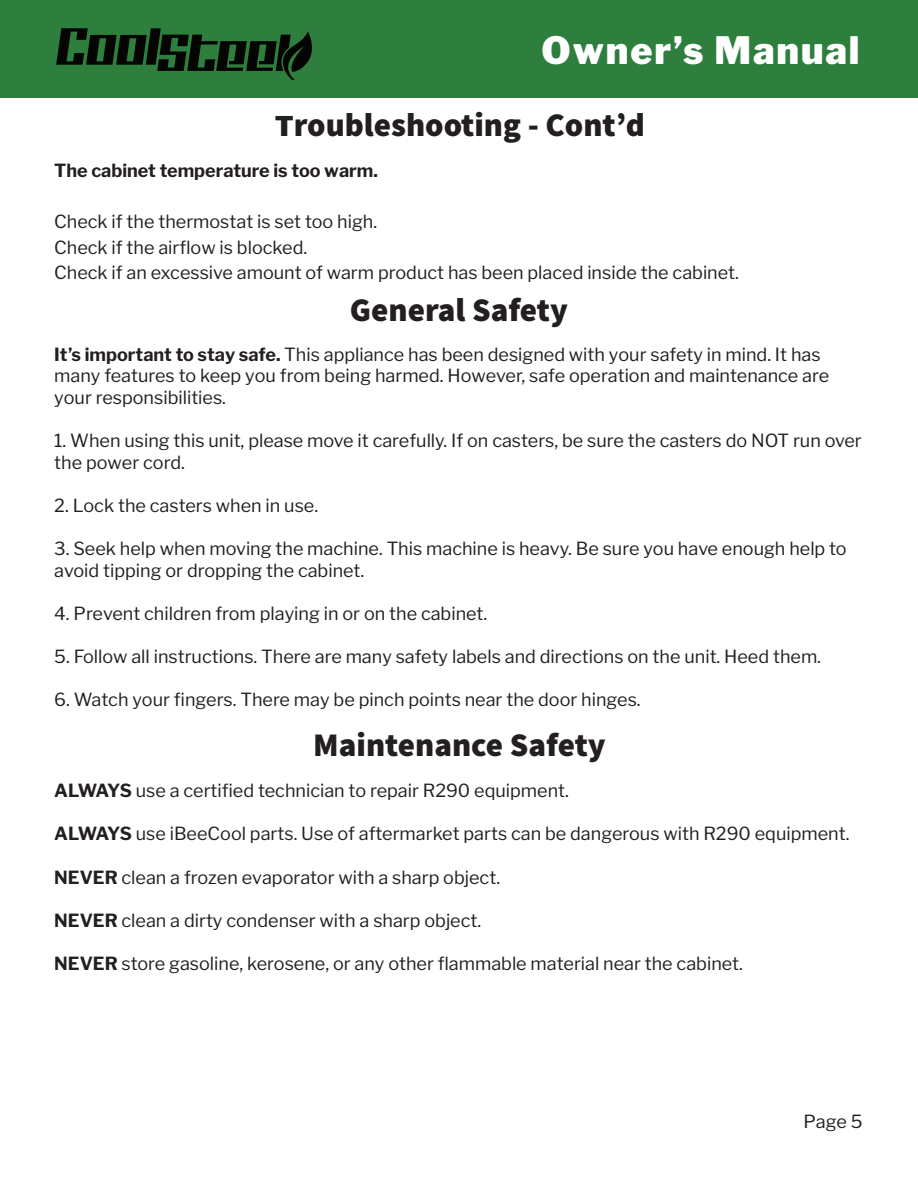
<style>
.page{position:relative;width:918px;height:1188px;background:#fff}
.page>*{position:absolute;margin:0;border:0;box-sizing:border-box;transform-origin:0 0}
.t1{font:900 37.5px "Libre Franklin";letter-spacing:.05em;color:#fff}
.t2{font:900 33px "Source Sans Pro";color:#231f20}
.t3{font:18px/21.6px "Libre Franklin";color:#231f20}
.t4{font:700 18px "Libre Franklin";color:#231f20}
.s1{font-family:"Libre Franklin";font-size:27px}
.s2{font-weight:700}
</style>
<div class="page">
<div style="left:0;top:0;width:918px;height:97px;background:#2e7e3e"></div>
<svg style="left:56px;top:28px;width:256px;height:52px"></svg>
<p class="t1" style="left:542px;top:28px;width:319px">Owner’s Manual</p>
<p class="t2" style="left:275px;top:102px;width:372px"><span class="s1">T</span>roubleshooting - Cont’d</p>
<p class="t4" style="left:54px;top:160px;width:325px">The cabinet temperature is too warm.</p>
<p class="t3" style="left:54px;top:211px;width:324px">Check if the thermostat is set too high.</p>
<p class="t3" style="left:54px;top:236px;width:255px">Check if the airflow is blocked.</p>
<p class="t3" style="left:54px;top:262px;width:686px">Check if an excessive amount of warm product has been placed inside the cabinet.</p>
<p class="t2" style="left:350px;top:287px;width:220px">General Safety</p>
<p class="t3" style="left:54px;top:344px;width:768px"><span class="s2">It’s important to stay safe.</span> This appliance has been designed with your safety in mind. It has</p>
<p class="t3" style="left:54px;top:365px;width:777px">many features to keep you from being harmed. However, safe operation and maintenance are your responsibilities.</p>
<p class="t3" style="left:54px;top:430px;width:809px">1. When using this unit, please move it carefully. If on casters, be sure the casters do NOT run over</p>
<p class="t3" style="left:54px;top:452px;width:132px">the power cord.</p>
<p class="t3" style="left:54px;top:495px;width:265px">2. Lock the casters when in use.</p>
<p class="t3" style="left:54px;top:538px;width:794px">3. Seek help when moving the machine. This machine is heavy. Be sure you have enough help to avoid tipping or dropping the cabinet.</p>
<p class="t3" style="left:54px;top:603px;width:435px">4. Prevent children from playing in or on the cabinet.</p>
<p class="t3" style="left:54px;top:646px;width:768px">5. Follow all instructions. There are many safety labels and directions on the unit. Heed them.</p>
<p class="t3" style="left:54px;top:689px;width:588px">6. Watch your fingers. There may be pinch points near the door hinges.</p>
<p class="t2" style="left:313px;top:722px;width:294px">Maintenance Safety</p>
<p class="t3" style="left:54px;top:780px;width:516px"><span class="s2">ALWAYS</span> use a certified technician to repair R290 equipment.</p>
<p class="t3" style="left:54px;top:823px;width:797px"><span class="s2">ALWAYS</span> use iBeeCool parts. Use of aftermarket parts can be dangerous with R290 equipment.</p>
<p class="t3" style="left:54px;top:866px;width:447px"><span class="s2">NEVER</span> clean a frozen evaporator with a sharp object.</p>
<p class="t3" style="left:54px;top:909px;width:428px"><span class="s2">NEVER</span> clean a dirty condenser with a sharp object.</p>
<p class="t3" style="left:54px;top:953px;width:690px"><span class="s2">NEVER</span> store gasoline, kerosene, or any other flammable material near the cabinet.</p>
<p class="t3" style="left:804px;top:1111px;width:61px">Page 5</p>
</div>
